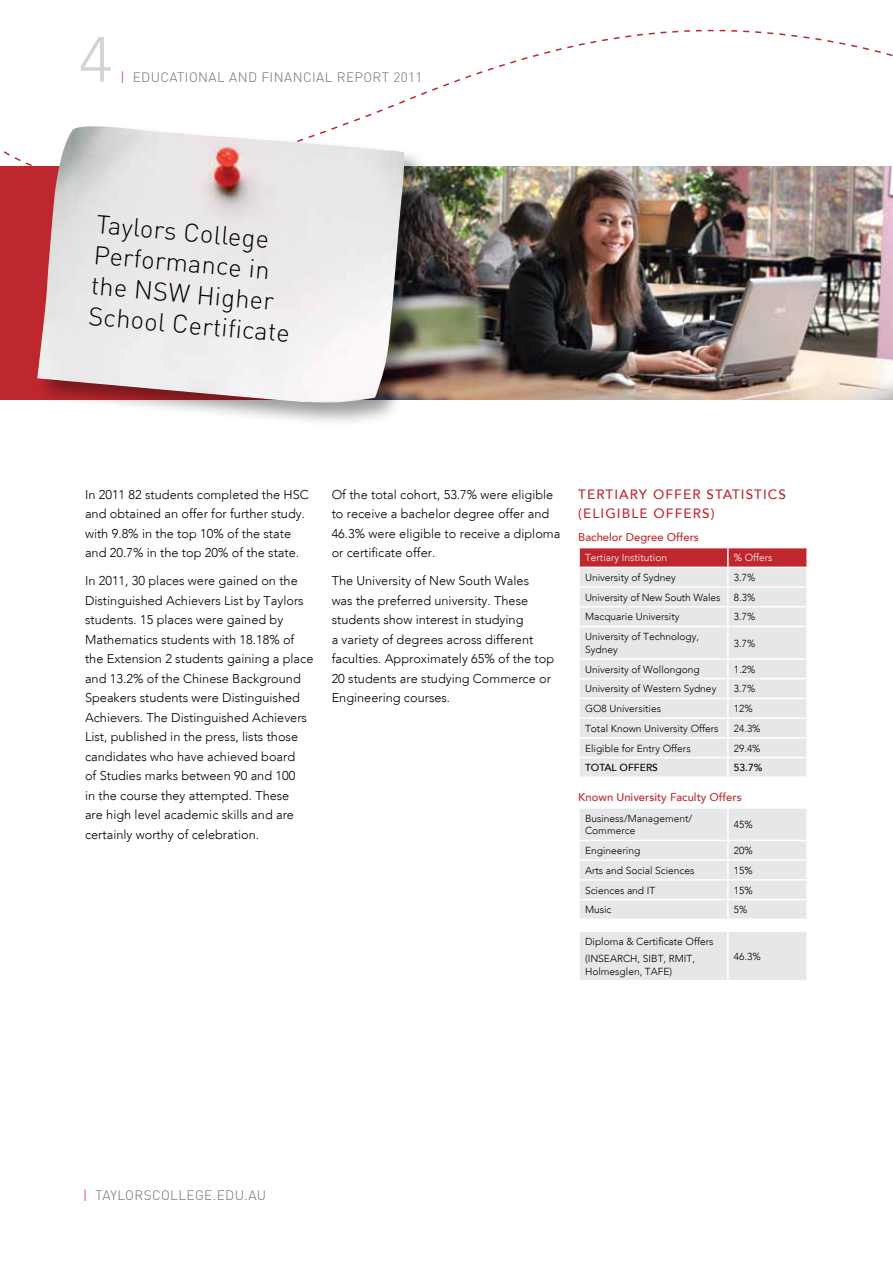
<style>
.page{position:relative;width:893px;height:1263px;background:#fff}
.page>*{position:absolute;margin:0;border:0;box-sizing:border-box;transform-origin:0 0}
.t1{font:300 63px "Avenir";color:#d1d3d4}
.t2{font:300 25.5px/30.6px "DIN";color:#000}
.t3{font:300 13.5px "DIN";letter-spacing:.03em;color:#6d6e71}
.t4{font:500 13.5px "Avenir";letter-spacing:.08em;color:#bf272e}
.t5{font:300 12.75px/19.5px "Avenir";color:#000}
.t6{font:500 11.25px "Avenir";color:#bf272e}
.t7{font:300 10.2px/12.8px "Avenir";color:#000}
.t8{font:300 10.2px "Avenir";color:#fff}
.t9{font:500 10.2px "Avenir";color:#000}
.s1{color:#bf272e}
</style>
<div class="page">
<div style="left:0;top:166px;width:885px;height:234px;background:#bf272e"></div>
<img style="left:429px;top:166px;width:464px;height:234px">
<div style="left:34px;top:123px;width:395px;height:304px;background:#000;opacity:.4"></div>
<img style="left:37px;top:126px;width:368px;height:278px">
<div style="left:580px;top:627px;width:226px;height:149px;background:#e6e7e8"></div>
<svg style="left:579px;top:548px;width:229px;height:78px;background:#dfbcbf"></svg>
<hr style="left:727px;top:627px;width:2px;height:31px;background:#fff">
<hr style="left:578px;top:658px;width:150px;height:2px;background:#fff">
<hr style="left:728px;top:658px;width:80px;height:2px;background:#fff">
<hr style="left:578px;top:678px;width:150px;height:1px;background:#fff">
<hr style="left:728px;top:678px;width:80px;height:1px;background:#fff">
<hr style="left:578px;top:698px;width:150px;height:1px;background:#fff">
<hr style="left:728px;top:698px;width:80px;height:1px;background:#fff">
<hr style="left:578px;top:717px;width:150px;height:2px;background:#fff">
<hr style="left:728px;top:717px;width:80px;height:2px;background:#fff">
<hr style="left:578px;top:737px;width:150px;height:1px;background:#fff">
<hr style="left:728px;top:737px;width:80px;height:1px;background:#fff">
<hr style="left:578px;top:757px;width:150px;height:1px;background:#fff">
<hr style="left:728px;top:757px;width:80px;height:1px;background:#fff">
<svg style="left:727px;top:660px;width:2px;height:116px"></svg>
<svg style="left:806px;top:660px;width:1px;height:116px"></svg>
<div style="left:580px;top:809px;width:227px;height:109px;background:#e6e7e8"></div>
<div style="left:580px;top:932px;width:226px;height:48px;background:#e6e7e8"></div>
<hr style="left:727px;top:932px;width:2px;height:48px;background:#fff">
<h1 class="t1" style="left:79px;top:23px;width:34px">4</h1>
<p class="t3" style="left:120px;top:68px;width:23px"><span class="s1">|</span> EDUCA</p>
<p class="t3" style="left:177px;top:68px;width:247px">TIONAL AND FINANCIAL REPORT 2011</p>
<h2 class="t2" style="left:98px;top:208px;width:204px;rotate:5deg">TAYLORS COLLEGE<br>PERFORMANCE IN<br>THE NSW HIGHER<br>SCHOOL CERTIFI CATE</h2>
<p class="t5" style="left:85px;top:485px;width:225px">In 2011 82 students completed the HSC and obtained an offer for further study. with 9.8% in the top 10% of the state and 20.7% in the top 20% of the state.</p>
<p class="t5" style="left:85px;top:571px;width:230px">In 2011, 30 places were gained on the Distinguished Achievers List by Taylors students. 15 places were gained by Mathematics students with 18.18% of the Extension 2 students gaining a place and 13.2% of the Chinese Background Speakers students were Distinguished Achievers. The Distinguished Achievers List, published in the press, lists those candidates who have achieved board<br>of Studies marks between 90 and 100<br>in the course they attempted. These<br>are high level academic skills and are certainly worthy of celebration.</p>
<p class="t5" style="left:332px;top:485px;width:230px">Of the total cohort, 53.7% were eligible to receive a bachelor degree offer and 46.3% were eligible to receive a diploma or certificate offer.</p>
<p class="t5" style="left:332px;top:571px;width:224px">The University of New South Wales<br>was the preferred university. These students show interest in studying<br>a variety of degrees across different faculties. Approximately 65% of the top 20 students are studying Commerce or Engineering courses.</p>
<p class="t4" style="left:578px;top:487px;width:86px">TERTIARY OFFER</p>
<p class="t4" style="left:706px;top:487px;width:81px">STATI STI CS</p>
<p class="t4" style="left:578px;top:505px;width:13px">(ELIGI</p>
<p class="t4" style="left:622px;top:505px;width:43px">BLE OFFER</p>
<p class="t4" style="left:702px;top:505px;width:14px">S)</p>
<p class="t6" style="left:578px;top:530px;width:122px">Bachelor Degree Offers</p>
<p class="t8" style="left:585px;top:552px;width:83px">Tertiary Institution</p>
<p class="t8" style="left:734px;top:552px;width:40px">% Offers</p>
<p class="t7" style="left:585px;top:571px;width:92px">University of Sydney</p>
<p class="t7" style="left:734px;top:571px;width:23px">3.7%</p>
<p class="t7" style="left:585px;top:591px;width:137px">University of New South Wales</p>
<p class="t7" style="left:734px;top:591px;width:23px">8.3%</p>
<p class="t7" style="left:585px;top:611px;width:96px">Macquarie University</p>
<p class="t7" style="left:734px;top:611px;width:23px">3.7%</p>
<p class="t7" style="left:585px;top:630px;width:116px">University of Technology,<br>Sydney</p>
<p class="t7" style="left:734px;top:637px;width:23px">3.7%</p>
<p class="t7" style="left:585px;top:663px;width:116px">University of Wollongong</p>
<p class="t7" style="left:734px;top:663px;width:23px">1.2%</p>
<p class="t7" style="left:585px;top:682px;width:133px">University of Western Sydney</p>
<p class="t7" style="left:734px;top:682px;width:23px">3.7%</p>
<p class="t7" style="left:585px;top:702px;width:77px">GO8 Universities</p>
<p class="t7" style="left:734px;top:702px;width:20px">12%</p>
<p class="t7" style="left:585px;top:722px;width:135px">Total Known University Offers</p>
<p class="t7" style="left:734px;top:722px;width:28px">24.3%</p>
<p class="t7" style="left:585px;top:742px;width:107px">Eligible for Entry Offers</p>
<p class="t7" style="left:734px;top:742px;width:28px">29.4%</p>
<p class="t9" style="left:585px;top:762px;width:42px">TOTAL OFFER</p>
<p class="t9" style="left:652px;top:762px;width:7px">S</p>
<p class="t9" style="left:734px;top:762px;width:30px">53.7%</p>
<p class="t6" style="left:578px;top:791px;width:165px">Known University Faculty Offers</p>
<p class="t7" style="left:585px;top:812px;width:109px">Business/Management/<br>Commerce</p>
<p class="t7" style="left:734px;top:818px;width:20px">45%</p>
<p class="t7" style="left:585px;top:844px;width:57px">Engineering</p>
<p class="t7" style="left:734px;top:844px;width:20px">20%</p>
<p class="t7" style="left:585px;top:864px;width:111px">Arts and Social Sciences</p>
<p class="t7" style="left:734px;top:864px;width:20px">15%</p>
<p class="t7" style="left:585px;top:884px;width:72px">Sciences and IT</p>
<p class="t7" style="left:734px;top:884px;width:20px">15%</p>
<p class="t7" style="left:585px;top:903px;width:28px">Music</p>
<p class="t7" style="left:734px;top:903px;width:15px">5%</p>
<p class="t7" style="left:585px;top:933px;width:130px;line-height:17px">Diploma &amp; Certificate Offers (INSEARCH, SIBT, RMIT,</p>
<p class="t7" style="left:585px;top:965px;width:89px">Holmesglen, TAFE)</p>
<p class="t7" style="left:734px;top:950px;width:28px">46.3%</p>
<p class="t3" style="left:83px;top:1186px;width:184px"><span class="s1">|</span> TAYLORSCOLLEGE.EDU.AU</p>
</div>
